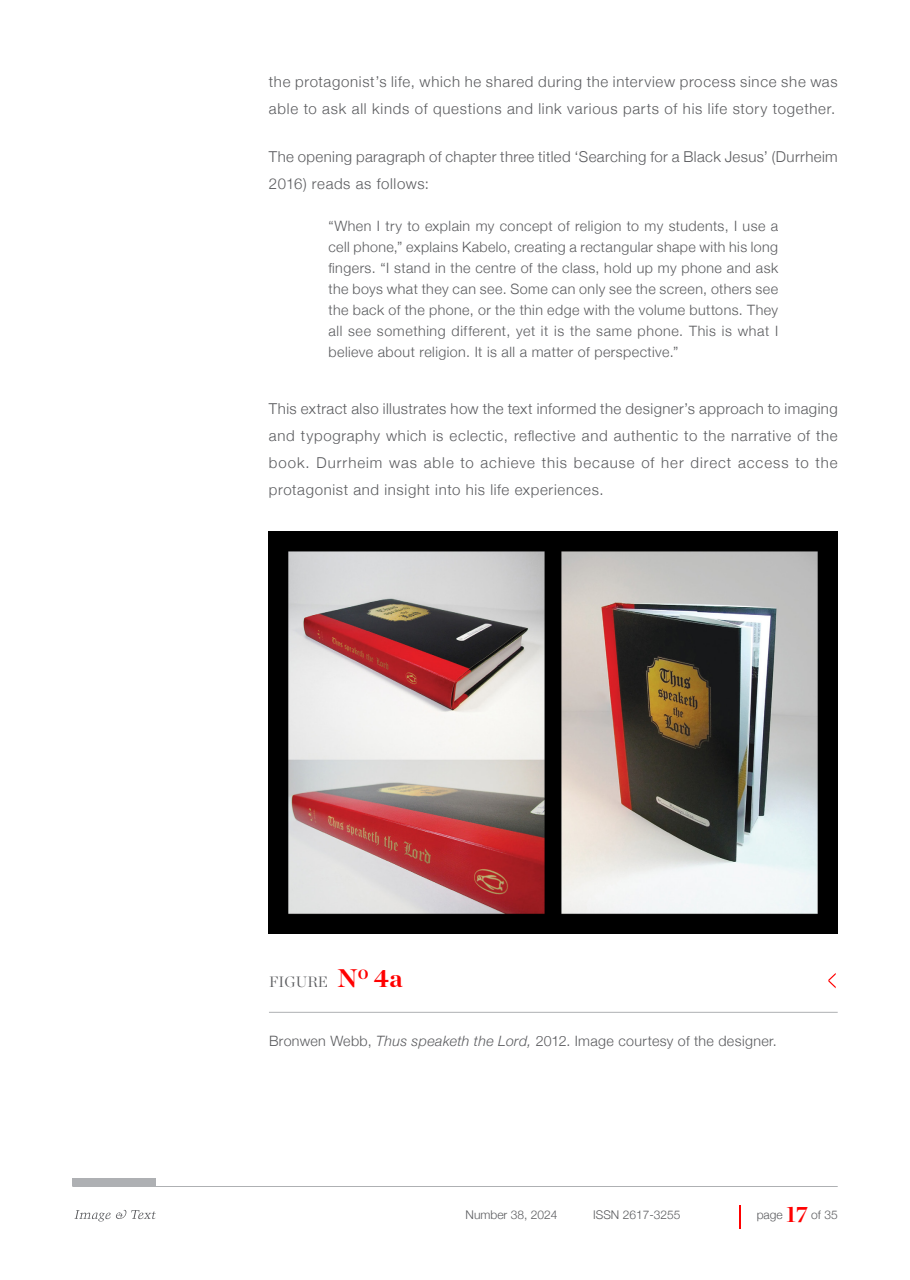
<style>
.page{position:relative;width:910px;height:1280px;background:#fff}
.page>*{position:absolute;margin:0;border:0;box-sizing:border-box;transform-origin:0 0}
.Body{font:300 15px/27px "Helvetica Neue";letter-spacing:.045em;color:#5a5b5e}
.Body-2{font:300 15px/27px "Helvetica Neue";letter-spacing:.025em;color:#5a5b5e}
.Figure_caption_header{font:300 15px "Chronicle Display";letter-spacing:.01em;color:#5a5b5e}
.indented_quote{font:300 14.25px/21px "Helvetica Neue";letter-spacing:.03em;color:#5a5b5e;text-align:justify}
.FIGURE_CAPTION_NEW{font:300 14.25px "Helvetica Neue";letter-spacing:.025em;color:#5a5b5e}
.t1{font:300 12px "Helvetica Neue";color:#5a5b5e}
.s1{font-weight:700;font-size:25.5px;color:#f00}
.s2{font-style:italic}
.s3{font-family:"Chronicle Display";font-weight:700;font-size:22.5px;color:#f00}
</style>
<div class="page">
<svg style="left:740px;top:1205px;width:1px;height:24px"></svg>
<hr style="left:72px;top:1186px;width:766px;height:1px;background:#aeb0b3">
<svg style="left:74px;top:1210px;width:82px;height:11px"></svg>
<div style="left:72px;top:1179px;width:84px;height:7px;background:#aeb0b3"></div>
<img style="left:269px;top:532px;width:569px;height:402px">
<hr style="left:269px;top:1012px;width:569px;height:1px;background:#aeb0b3">
<svg style="left:828px;top:973px;width:8px;height:15px"></svg>
<p class="Body" style="left:269px;top:67px;width:570px">the protagonist’s life, which he shared during the interview process since she was able to ask all kinds of questions and link various parts of his life story together.</p>
<p class="Body-2" style="left:269px;top:142px;width:570px">The opening paragraph of chapter three titled ‘Searching for a Black Jesus’ (Durrheim<br>2016) reads as follows:</p>
<p class="indented_quote" style="left:328px;top:215px;width:451px">“When I try to explain my concept of religion to my students, I use a cell phone,” explains Kabelo, creating a rectangular shape with his long fingers. “I stand in the centre of the class, hold up my phone and ask the boys what they can see. Some can only see the screen, others see the back of the phone, or the thin edge with the volume buttons. They all see something different, yet it is the same phone. This is what I believe about religion. It is all a matter of perspective.”</p>
<p class="Body" style="left:269px;top:394px;width:570px;text-align:justify">This extract also illustrates how the text informed the designer’s approach to imaging and typography which is eclectic, reflective and authentic to the narrative of the book. Durrheim was able to achieve this because of her direct access to the protagonist and insight into his life experiences.</p>
<p class="Figure_caption_header" style="left:269px;top:971px;width:135px">FIGURE <span class="s1">N</span><sup>o</sup> <span class="s1">4a</span></p>
<p class="FIGURE_CAPTION_NEW" style="left:269px;top:1029px;width:509px">Bronwen Webb, <span class="s2">Thus speaketh the Lord,</span> 2012. Image courtesy of the designer.</p>
<p class="t1" style="left:466px;top:1205px;width:93px">Number 38, 2024</p>
<p class="t1" style="left:593px;top:1205px;width:89px">ISSN 2617-3255</p>
<p class="t1" style="left:757px;top:1205px;width:82px">page <span class="s3">17</span> of 35</p>
</div>
